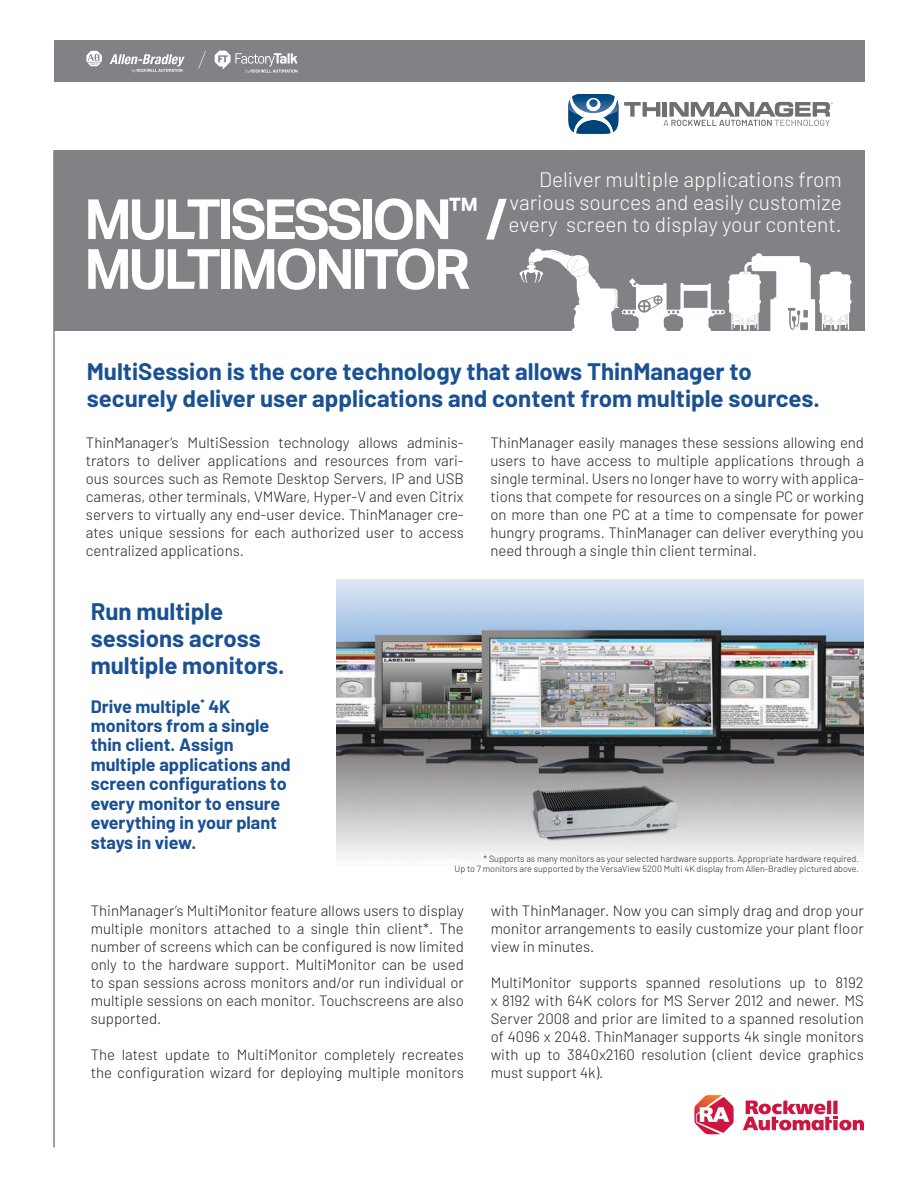
<style>
.page{position:relative;width:918px;height:1188px;background:#fff}
.page>*{position:absolute;margin:0;border:0;box-sizing:border-box;transform-origin:0 0}
.Top_Header{font:700 55.5px/49.8px "Aktiv Grotesk";letter-spacing:-.06em;color:#fff}
.Breakout_Text{font:700 24px/27px "Barlow";color:#1a5193}
.Top_Header_Descripti{font:300 21px/22.5px "Barlow";color:#fff;text-align:justify}
.Subhead_Small{font:700 18px/19.5px "Barlow";color:#1a5193}
.Copy_Cutsheet{font:300 15px/18px "Barlow";color:#231f20;text-align:justify}
.Copy_Cutsheet-2{font:300 9px/10.5px "Barlow";color:#231f20;text-align:right}
</style>
<div class="page">
<div style="left:55px;top:150px;width:810px;height:181px;background:#808285"></div>
<svg style="left:568px;top:94px;width:265px;height:40px"></svg>
<hr style="left:53px;top:150px;width:2px;height:998px;background:#808285">
<svg style="left:743px;top:1101px;width:121px;height:29px"></svg>
<svg style="left:694px;top:1095px;width:40px;height:39px"></svg>
<svg style="left:519px;top:249px;width:332px;height:82px"></svg>
<div style="left:54px;top:40px;width:811px;height:42px;background:#808285"></div>
<img style="left:337px;top:579px;width:527px;height:278px">
<p class="Top_Header_Descripti" style="left:508px;top:167px;width:335px;text-indent:31px">Deliver multiple applications from various sources and easily customize every screen to display your content.</p>
<p class="Top_Header" style="left:84px;top:195px;width:424px">MULTISESSION<sup>™</sup> /<br>MULTIMONITOR</p>
<p class="Breakout_Text" style="left:87px;top:356px;width:735px">MultiSession is the core technology that allows ThinManager to securely deliver user applications and content from multiple sources.</p>
<p class="Copy_Cutsheet" style="left:86px;top:432px;width:380px">ThinManager’s MultiSession technology allows adminis&shy;trators to deliver applications and resources from vari&shy;ous sources such as Remote Desktop Servers, IP and USB cameras, other terminals, VMWare, Hyper-V and even Citrix servers to virtually any end-user device. ThinManager cre&shy;ates unique sessions for each authorized user to access centralized applications.</p>
<p class="Copy_Cutsheet" style="left:490px;top:432px;width:375px">ThinManager easily manages these sessions allowing end users to have access to multiple applications through a single terminal. Users no longer have to worry with applica&shy;tions that compete for resources on a single PC or working on more than one PC at a time to compensate for power hungry programs. ThinManager can deliver everything you need through a single thin client terminal.</p>
<p class="Breakout_Text" style="left:91px;top:596px;width:196px">Run multiple sessions across multiple monitors.</p>
<p class="Subhead_Small" style="left:91px;top:695px;width:202px">Drive multiple<sup>*</sup> 4K monitors from a single thin client. Assign multiple applications and screen configurations to every monitor to ensure everything in your plant stays in view.</p>
<p class="Copy_Cutsheet-2" style="left:455px;top:853px;width:406px">* Supports as many monitors as your selected hardware supports. Appropriate hardware required.<br>Up to 7 monitors are supported by the VersaView 5200 Multi 4K display from Allen-Bradley pictured above.</p>
<p class="Copy_Cutsheet" style="left:91px;top:901px;width:375px">ThinManager’s MultiMonitor feature allows users to display multiple monitors attached to a single thin client*. The number of screens which can be configured is now limited only to the hardware support. MultiMonitor can be used to span sessions across monitors and/or run individual or multiple sessions on each monitor. Touchscreens are also supported.</p>
<p class="Copy_Cutsheet" style="left:91px;top:1045px;width:375px">The latest update to MultiMonitor completely recreates the configuration wizard for deploying multiple monitors</p>
<p class="Copy_Cutsheet" style="left:491px;top:901px;width:375px">with ThinManager. Now you can simply drag and drop your monitor arrangements to easily customize your plant floor view in minutes.</p>
<p class="Copy_Cutsheet" style="left:491px;top:973px;width:375px">MultiMonitor supports spanned resolutions up to 8192 x 8192 with 64K colors for MS Server 2012 and newer. MS Server 2008 and prior are limited to a spanned resolution of 4096 x 2048. ThinManager supports 4k single monitors with up to 3840x2160 resolution (client device graphics must support 4k).</p>
</div>
